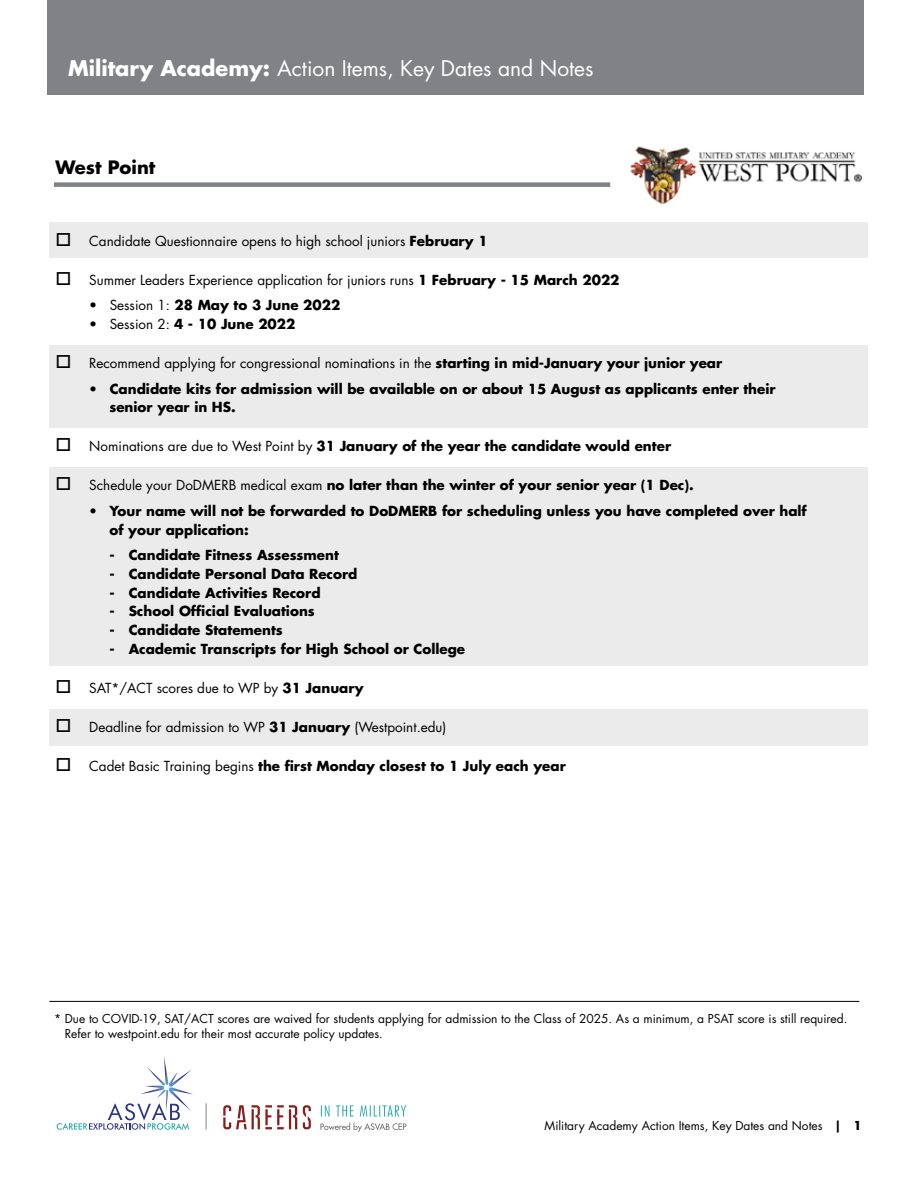
<style>
.page{position:relative;width:918px;height:1188px;background:#fff}
.page>*{position:absolute;margin:0;border:0;box-sizing:border-box;transform-origin:0 0}
.t1{font:21px "Futura LT";color:#fff}
.t2{font:700 18px "Futura LT";color:#000}
.t3{font:700 13.5px/18.8px "Futura LT";color:#000}
.t4{font:13.5px "Futura LT";color:#000}
.t5{font:12px/15px "Futura LT";color:#000}
.s1{font-weight:700}
.s2{font-weight:400}
</style>
<div class="page">
<svg style="left:223px;top:1105px;width:88px;height:24px"></svg>
<svg style="left:321px;top:1105px;width:85px;height:12px"></svg>
<svg style="left:321px;top:1123px;width:85px;height:9px"></svg>
<img style="left:164px;top:1056px;width:4px;height:29px">
<img style="left:147px;top:1067px;width:18px;height:19px">
<img style="left:168px;top:1069px;width:24px;height:18px">
<img style="left:169px;top:1087px;width:24px;height:24px">
<img style="left:145px;top:1086px;width:20px;height:3px">
<svg style="left:57px;top:1089px;width:132px;height:41px"></svg>
<img style="left:166px;top:1090px;width:2px;height:21px">
<svg style="left:206px;top:1103px;width:1px;height:27px"></svg>
<div style="left:50px;top:222px;width:818px;height:36px;background:#ebebec"></div>
<div style="left:50px;top:346px;width:818px;height:82px;background:#ebebec"></div>
<div style="left:50px;top:468px;width:818px;height:198px;background:#ebebec"></div>
<div style="left:50px;top:710px;width:818px;height:36px;background:#ebebec"></div>
<img style="left:630px;top:146px;width:232px;height:59px">
<div style="left:54px;top:182px;width:556px;height:5px;background:#808285"></div>
<hr style="left:49px;top:1001px;width:810px;height:1px;background:#000101">
<div style="left:48px;top:1px;width:816px;height:94px;background:#808285"></div>
<h1 class="t1" style="left:68px;top:55px;width:527px"><span class="s1">Military Academy:</span> Action Items, Key Dates and Notes</h1>
<h2 class="t2" style="left:56px;top:156px;width:101px">West Point</h2>
<p class="t4" style="left:56px;top:232px;width:434px">□ Candidate Questionnaire opens to high school juniors <span class="s1">February 1</span></p>
<p class="t4" style="left:56px;top:271px;width:566px">□ Summer Leaders Experience application for juniors runs <span class="s1">1 February - 15 March 2022</span></p>
<p class="t3" style="left:89px;top:296px;width:253px"><span class="s2">• Session 1:</span> 28 May to 3 June 2022</p>
<p class="t3" style="left:89px;top:315px;width:208px"><span class="s2">• Session 2:</span> 4 - 10 June 2022</p>
<p class="t4" style="left:56px;top:355px;width:668px">□ Recommend applying for congressional nominations in the <span class="s1">starting in mid-January your junior year</span></p>
<p class="t3" style="left:110px;top:379px;width:668px;text-indent:-20px"><span class="s2">•</span> Candidate kits for admission will be available on or about 15 August as applicants enter their senior year in HS.</p>
<p class="t3" style="left:56px;top:437px;width:617px">□ <span class="s2">Nominations are due to West Point by</span> 31 January of the year the candidate would enter</p>
<p class="t3" style="left:56px;top:476px;width:640px">□ <span class="s2">Schedule your DoDMERB medical exam</span> no later than the winter of your senior year (1 Dec).</p>
<p class="t3" style="left:110px;top:501px;width:699px;text-indent:-20px"><span class="s2">•</span> Your name will not be forwarded to DoDMERB for scheduling unless you have completed over half of your application:</p>
<p class="t3" style="left:110px;top:546px;width:231px">- Candidate Fitness Assessment</p>
<p class="t3" style="left:110px;top:564px;width:249px">- Candidate Personal Data Record</p>
<p class="t3" style="left:110px;top:583px;width:213px">- Candidate Activities Record</p>
<p class="t3" style="left:110px;top:602px;width:207px">- School Official Evaluations</p>
<p class="t3" style="left:110px;top:621px;width:175px">- Candidate Statements</p>
<p class="t3" style="left:110px;top:639px;width:357px">- Academic Transcripts for High School or College</p>
<p class="t4" style="left:56px;top:679px;width:310px">□ SAT*/ACT scores due to WP by <span class="s1">31 January</span></p>
<p class="t4" style="left:56px;top:718px;width:392px">□ Deadline for admission to WP <span class="s1">31 January</span> (Westpoint.edu)</p>
<p class="t3" style="left:56px;top:756px;width:512px">□ <span class="s2">Cadet Basic Training begins</span> the first Monday closest to 1 July each year</p>
<p class="t5" style="left:65px;top:1011px;width:784px;text-indent:-11px">* Due to COVID-19, SAT/ACT scores are waived for students applying for admission to the Class of 2025. As a minimum, a PSAT score is still required.<br>Refer to westpoint.edu for their most accurate policy updates.</p>
<p class="t5" style="left:545px;top:1118px;width:318px">Military Academy Action Items, Key Dates and Notes <span class="s1">| 1</span></p>
</div>
